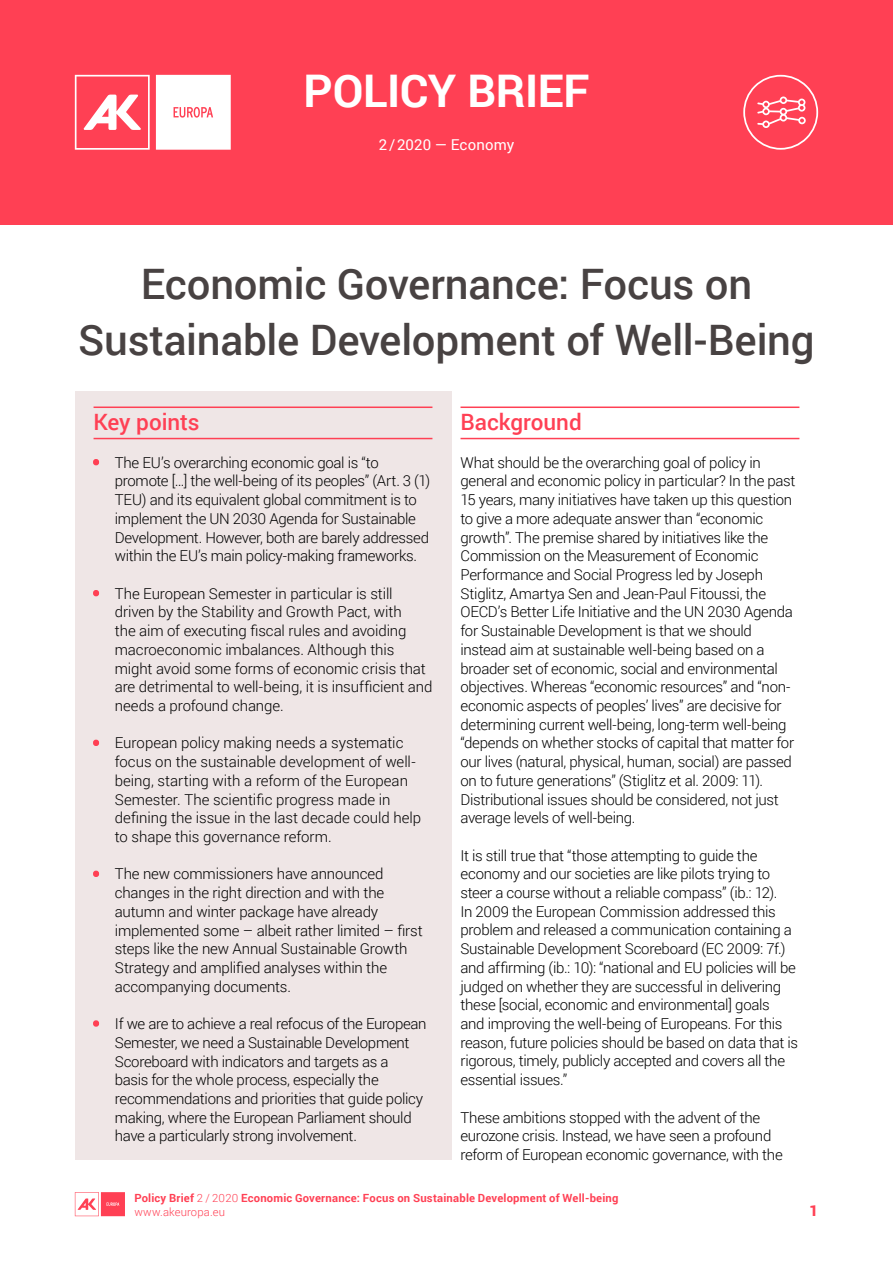
<style>
.page{position:relative;width:893px;height:1263px;background:#fff}
.page>*{position:absolute;margin:0;border:0;box-sizing:border-box;transform-origin:0 0}
.t1{font:700 45px "Roboto";letter-spacing:-.01em;color:#fff}
.t2{font:500 42px/56.1px "Roboto";letter-spacing:-.005em;color:#484242;text-align:center}
.t3{font:500 22.5px "Roboto";letter-spacing:-.005em;color:#ff4054}
.t4{font:300 15px/18.8px "Roboto";letter-spacing:-.02em;color:#000}
.t5{font:300 15px/18.8px "Roboto";color:#000}
.t6{font:15px "Roboto";letter-spacing:.01em;color:#fff}
.t7{font:900 15px "Roboto";color:#ff4054}
.t8{font:700 11.25px/14.1px "Roboto";letter-spacing:.02em;color:#ff4054}
.s1{font-weight:400;color:#ff4054}
.s2{font-weight:300}
</style>
<div class="page">
<svg style="left:75px;top:1192px;width:50px;height:24px"></svg>
<div style="left:0;top:0;width:893px;height:225px;background:#ff4054"></div>
<svg style="left:75px;top:75px;width:75px;height:75px"></svg>
<svg style="left:156px;top:75px;width:75px;height:75px;background:#fff7f7"></svg>
<svg style="left:743px;top:75px;width:75px;height:75px"></svg>
<div style="left:75px;top:391px;width:376px;height:769px;background:#efe6e6"></div>
<hr style="left:94px;top:406px;width:338px;height:2px;background:#ff4054">
<hr style="left:94px;top:438px;width:338px;height:1px;background:#ff4054">
<svg style="left:93px;top:459px;width:7px;height:7px"></svg>
<svg style="left:93px;top:590px;width:7px;height:7px"></svg>
<svg style="left:93px;top:739px;width:7px;height:7px"></svg>
<svg style="left:93px;top:870px;width:7px;height:7px"></svg>
<svg style="left:93px;top:1020px;width:7px;height:7px"></svg>
<hr style="left:460px;top:406px;width:339px;height:2px;background:#ff4054">
<hr style="left:460px;top:438px;width:339px;height:1px;background:#ff4054">
<h1 class="t1" style="left:304px;top:59px;width:287px">Policy Brief</h1>
<p class="t6" style="left:379px;top:134px;width:137px">2/2020 — Economy</p>
<h2 class="t2" style="left:78px;top:255px;width:738px">Economic Governance: Focus on<br>Sustainable Development of Well-Being</h2>
<h3 class="t3" style="left:94px;top:406px;width:107px">Key points</h3>
<p class="t4" style="left:115px;top:453px;width:317px;text-indent:-21px"><span class="s1">•</span> The EU’s overarching economic goal is “to promote […] the well-being of its peoples” (Art. 3 (1)<br>TEU) and its equivalent global commitment is to implement the UN 2030 Agenda for Sustainable Development. However, both are barely addressed within the EU’s main policy-making frameworks.</p>
<p class="t4" style="left:115px;top:583px;width:319px;text-indent:-21px"><span class="s1">•</span> The European Semester in particular is still driven by the Stability and Growth Pact, with<br>the aim of executing fiscal rules and avoiding macroeconomic imbalances. Although this might avoid some forms of economic crisis that are detrimental to well-being, it is insufficient and needs a profound change.</p>
<p class="t5" style="left:115px;top:733px;width:308px;text-indent:-21px"><span class="s1">•</span> European policy making needs a systematic focus on the sustainable development of well&shy;being, starting with a reform of the European Semester. The scientific progress made in defining the issue in the last decade could help to shape this governance reform.</p>
<p class="t4" style="left:115px;top:864px;width:309px;text-indent:-21px"><span class="s1">•</span> The new commissioners have announced changes in the right direction and with the autumn and winter package have already implemented some – albeit rather limited – first steps like the new Annual Sustainable Growth Strategy and amplified analyses within the accompanying documents.</p>
<p class="t4" style="left:115px;top:1014px;width:313px;text-indent:-21px"><span class="s1">•</span> If we are to achieve a real refocus of the European Semester, we need a Sustainable Development Scoreboard with indicators and targets as a<br>basis for the whole process, especially the recommendations and priorities that guide policy making, where the European Parliament should have a particularly strong involvement.</p>
<h3 class="t3" style="left:460px;top:406px;width:123px">Background</h3>
<p class="t4" style="left:460px;top:453px;width:336px">What should be the overarching goal of policy in general and economic policy in particular? In the past 15 years, many initiatives have taken up this question to give a more adequate answer than “economic growth”. The premise shared by initiatives like the Commission on the Measurement of Economic Performance and Social Progress led by Joseph Stiglitz, Amartya Sen and Jean-Paul Fitoussi, the OECD’s Better Life Initiative and the UN 2030 Agenda for Sustainable Development is that we should instead aim at sustainable well-being based on a broader set of economic, social and environmental objectives. Whereas “economic resources” and “non&shy;economic aspects of peoples’ lives” are decisive for determining current well-being, long-term well-being “depends on whether stocks of capital that matter for our lives (natural, physical, human, social) are passed on to future generations” (Stiglitz et al. 2009: 11).<br>Distributional issues should be considered, not just average levels of well-being.</p>
<p class="t4" style="left:460px;top:845px;width:339px">It is still true that “those attempting to guide the economy and our societies are like pilots trying to steer a course without a reliable compass” (ib.: 12).<br>In 2009 the European Commission addressed this problem and released a communication containing a Sustainable Development Scoreboard (EC 2009: 7f.) and affirming (ib.: 10): “national and EU policies will be judged on whether they are successful in delivering these [social, economic and environmental] goals<br>and improving the well-being of Europeans. For this reason, future policies should be based on data that is rigorous, timely, publicly accepted and covers all the essential issues.”</p>
<p class="t4" style="left:460px;top:1107px;width:324px">These ambitions stopped with the advent of the eurozone crisis. Instead, we have seen a profound reform of European economic governance, with the</p>
<p class="t8" style="left:134px;top:1191px;width:486px">Policy Brief <span class="s2">2 / 2020</span> Economic Governance: Focus on Sustainable Development of Well-being <span class="s2">www.akeuropa.eu</span></p>
<p class="t7" style="left:809px;top:1200px;width:10px">1</p>
</div>
